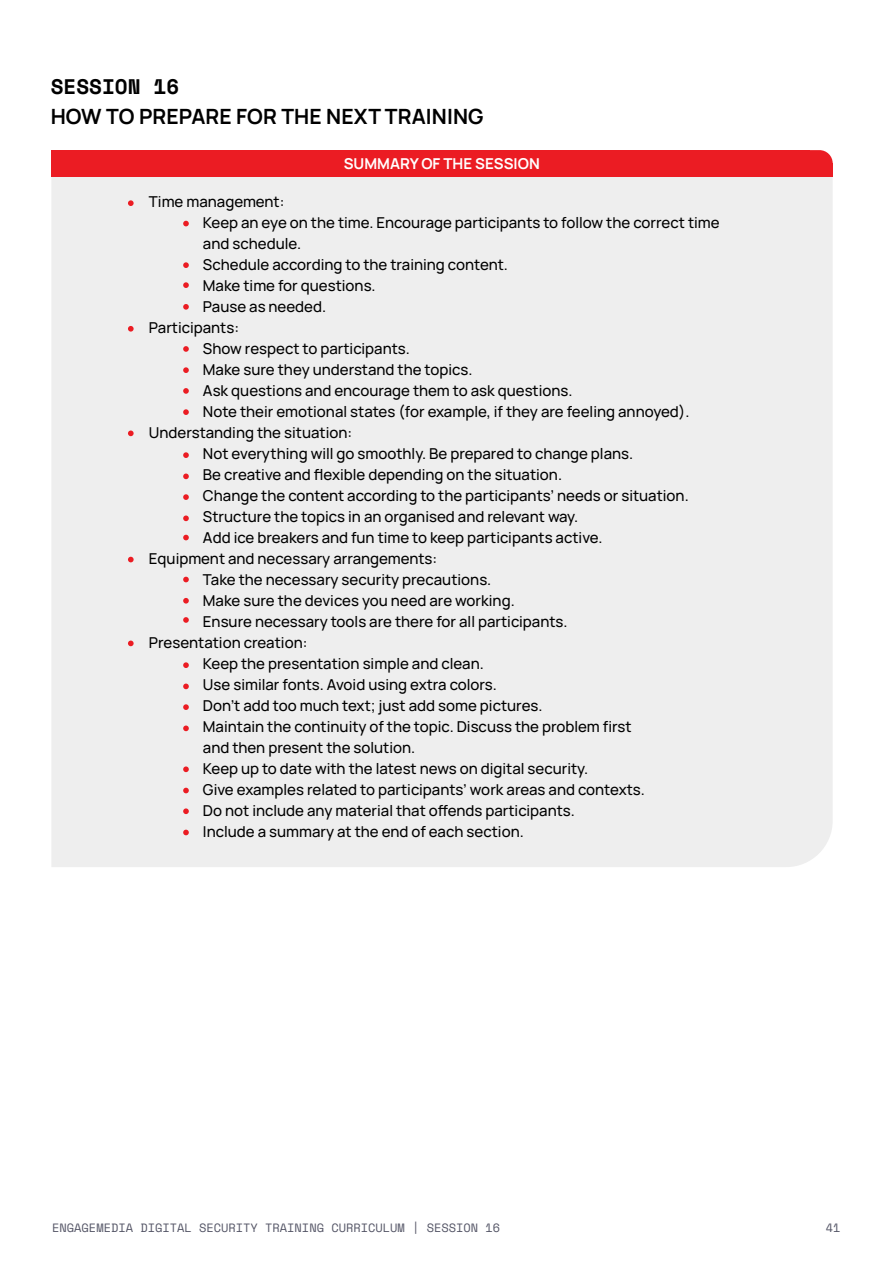
<style>
.page{position:relative;width:893px;height:1263px;background:#fff}
.page>*{position:absolute;margin:0;border:0;box-sizing:border-box;transform-origin:0 0}
.t1{font:700 21px "Manrope";letter-spacing:.005em;color:#000}
.t2{font:700 21px "Space Mono";color:#000}
.t3{font:500 15px "Manrope";color:#000}
.t4{font:700 15px "Manrope";color:#fff}
.t5{font:12px "Space Mono";color:#535465}
</style>
<div class="page">
<div style="left:51px;top:176px;width:782px;height:691px;background:#eee"></div>
<div style="left:53px;top:150px;width:757px;height:27px;background:#eb1c23"></div>
<div style="left:781px;top:150px;width:52px;height:27px;background:#eb1c23;border-radius:13px"></div>
<div style="left:801px;top:163px;width:32px;height:14px;background:#eb1c23"></div>
<div style="left:51px;top:150px;width:281px;height:26px;background:#eb1c23"></div>
<svg style="left:128px;top:200px;width:6px;height:6px"></svg>
<svg style="left:128px;top:326px;width:6px;height:6px"></svg>
<svg style="left:128px;top:430px;width:6px;height:6px"></svg>
<svg style="left:128px;top:557px;width:6px;height:5px"></svg>
<svg style="left:128px;top:641px;width:6px;height:5px"></svg>
<svg style="left:183px;top:367px;width:6px;height:6px"></svg>
<svg style="left:183px;top:346px;width:6px;height:6px"></svg>
<svg style="left:183px;top:409px;width:6px;height:6px"></svg>
<svg style="left:183px;top:388px;width:6px;height:6px"></svg>
<svg style="left:183px;top:473px;width:6px;height:6px"></svg>
<svg style="left:183px;top:452px;width:6px;height:6px"></svg>
<svg style="left:183px;top:515px;width:6px;height:6px"></svg>
<svg style="left:183px;top:535px;width:6px;height:5px"></svg>
<svg style="left:183px;top:494px;width:6px;height:6px"></svg>
<svg style="left:183px;top:683px;width:6px;height:6px"></svg>
<svg style="left:183px;top:662px;width:6px;height:6px"></svg>
<svg style="left:183px;top:725px;width:6px;height:6px"></svg>
<svg style="left:183px;top:704px;width:6px;height:6px"></svg>
<svg style="left:183px;top:788px;width:6px;height:5px"></svg>
<svg style="left:183px;top:766px;width:6px;height:6px"></svg>
<svg style="left:183px;top:830px;width:6px;height:5px"></svg>
<svg style="left:183px;top:808px;width:6px;height:6px"></svg>
<svg style="left:183px;top:598px;width:6px;height:5px"></svg>
<svg style="left:183px;top:617px;width:6px;height:6px"></svg>
<svg style="left:183px;top:577px;width:6px;height:5px"></svg>
<svg style="left:183px;top:262px;width:6px;height:6px"></svg>
<svg style="left:183px;top:282px;width:6px;height:6px"></svg>
<svg style="left:183px;top:304px;width:6px;height:6px"></svg>
<svg style="left:183px;top:221px;width:6px;height:5px"></svg>
<h1 class="t2" style="left:51px;top:71px;width:130px">SESSION 16</h1>
<h1 class="t1" style="left:51px;top:102px;width:434px">HOW TO PREPARE FOR THE NEXT TRAINING</h1>
<p class="t4" style="left:344px;top:153px;width:198px">SUMMARY OF THE SESSION</p>
<p class="t3" style="left:149px;top:191px;width:137px">Time management:</p>
<p class="t3" style="left:203px;top:212px;width:518px">Keep an eye on the time. Encourage participants to follow the correct time</p>
<p class="t3" style="left:203px;top:233px;width:100px">and schedule.</p>
<p class="t3" style="left:203px;top:254px;width:306px">Schedule according to the training content.</p>
<p class="t3" style="left:203px;top:275px;width:174px">Make time for questions.</p>
<p class="t3" style="left:203px;top:296px;width:125px">Pause as needed.</p>
<p class="t3" style="left:149px;top:317px;width:92px">Participants:</p>
<p class="t3" style="left:203px;top:338px;width:208px">Show respect to participants.</p>
<p class="t3" style="left:203px;top:359px;width:271px">Make sure they understand the topics.</p>
<p class="t3" style="left:203px;top:380px;width:371px">Ask questions and encourage them to ask questions.</p>
<p class="t3" style="left:203px;top:401px;width:488px">Note their emotional states (for example, if they are feeling annoyed).</p>
<p class="t3" style="left:149px;top:422px;width:205px">Understanding the situation:</p>
<p class="t3" style="left:203px;top:443px;width:432px">Not everything will go smoothly. Be prepared to change plans.</p>
<p class="t3" style="left:203px;top:464px;width:361px">Be creative and flexible depending on the situation.</p>
<p class="t3" style="left:203px;top:485px;width:487px">Change the content according to the participants’ needs or situation.</p>
<p class="t3" style="left:203px;top:506px;width:377px">Structure the topics in an organised and relevant way.</p>
<p class="t3" style="left:203px;top:527px;width:401px">Add ice breakers and fun time to keep participants active.</p>
<p class="t3" style="left:149px;top:548px;width:290px">Equipment and necessary arrangements:</p>
<p class="t3" style="left:203px;top:569px;width:290px">Take the necessary security precautions.</p>
<p class="t3" style="left:203px;top:590px;width:313px">Make sure the devices you need are working.</p>
<p class="t3" style="left:203px;top:611px;width:366px">Ensure necessary tools are there for all participants.</p>
<p class="t3" style="left:149px;top:632px;width:160px">Presentation creation:</p>
<p class="t3" style="left:203px;top:653px;width:282px">Keep the presentation simple and clean.</p>
<p class="t3" style="left:203px;top:674px;width:295px">Use similar fonts. Avoid using extra colors.</p>
<p class="t3" style="left:203px;top:695px;width:341px">Don’t add too much text; just add some pictures.</p>
<p class="t3" style="left:203px;top:716px;width:430px">Maintain the continuity of the topic. Discuss the problem first</p>
<p class="t3" style="left:203px;top:737px;width:214px">and then present the solution.</p>
<p class="t3" style="left:203px;top:758px;width:387px">Keep up to date with the latest news on digital security.</p>
<p class="t3" style="left:203px;top:779px;width:443px">Give examples related to participants’ work areas and contexts.</p>
<p class="t3" style="left:203px;top:800px;width:373px">Do not include any material that offends participants.</p>
<p class="t3" style="left:203px;top:821px;width:322px">Include a summary at the end of each section.</p>
<p class="t5" style="left:52px;top:1219px;width:449px">ENGAGEMEDIA DIGITAL SECURITY TRAINING CURRICULUM | SESSION 16</p>
<p class="t5" style="left:826px;top:1219px;width:16px">41</p>
</div>
